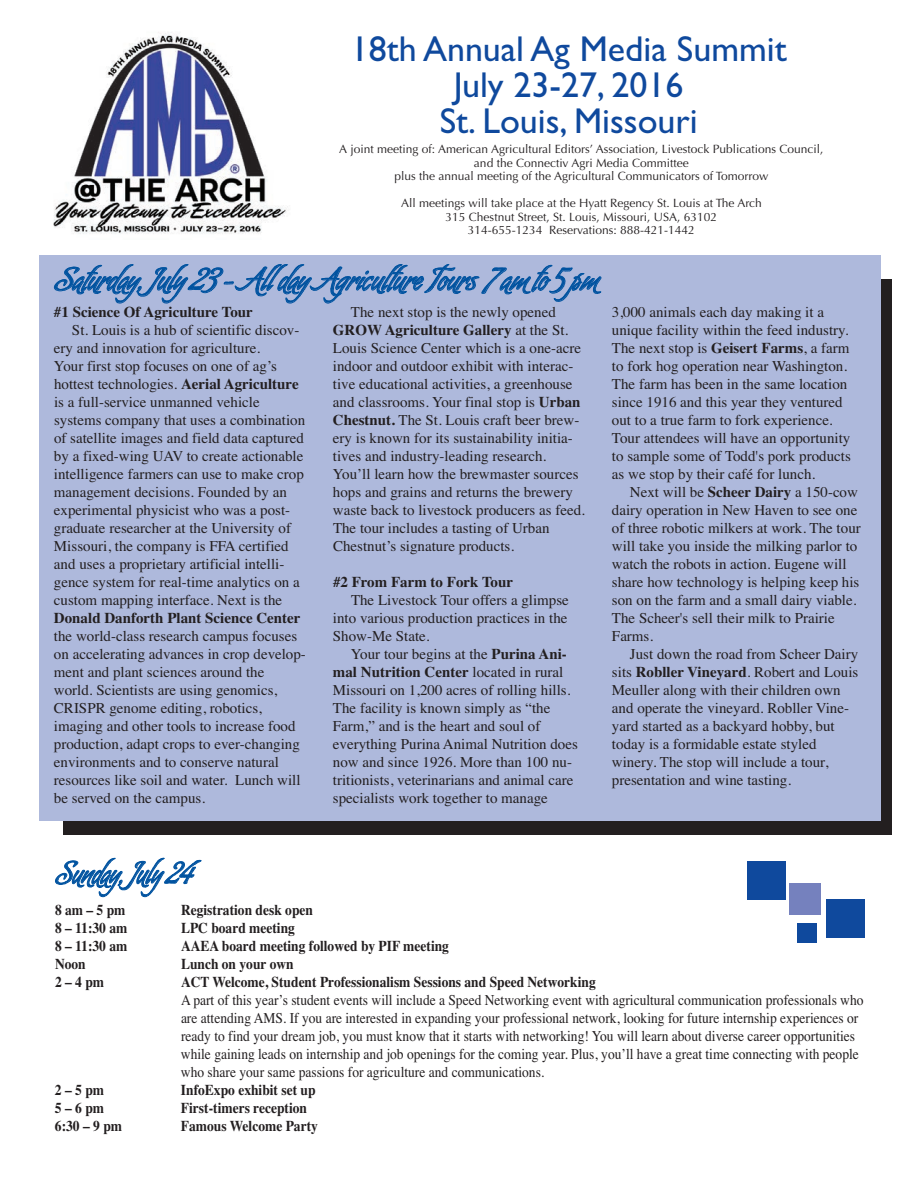
<style>
.page{position:relative;width:918px;height:1188px;background:#fff}
.page>*{position:absolute;margin:0;border:0;box-sizing:border-box;transform-origin:0 0}
.t1{font:36px/36px "Gill Sans";color:#0f499d;text-align:center}
.t2{font:27px "Almond Script";color:#0153a0}
.t3{font:27px "Almond Script";color:#0153a0;scale:.9 1}
.t4{font:15px/18px "Times";color:#231f20}
.t5{font:15px/18px "Times";color:#231f20;scale:.9 1}
.t6{font:700 15px "Times";color:#231f20;scale:.9 1}
.t7{font:700 15px "Times";color:#231f20}
.t8{font:12px/13.5px "Optima";color:#231f20;text-align:center}
.s1{font-weight:700}
</style>
<div class="page">
<div style="left:63px;top:280px;width:828px;height:555px;background:#231f20"></div>
<div style="left:39px;top:256px;width:842px;height:565px;background:#aeb9dc"></div>
<img style="left:53px;top:32px;width:235px;height:202px">
<svg style="left:55px;top:857px;width:147px;height:40px"></svg>
<svg style="left:54px;top:264px;width:548px;height:40px"></svg>
<div style="left:747px;top:861px;width:38px;height:38px;background:#0f499d"></div>
<div style="left:790px;top:883px;width:31px;height:32px;background:#7581be"></div>
<div style="left:826px;top:899px;width:38px;height:38px;background:#0f499d"></div>
<div style="left:797px;top:924px;width:19px;height:19px;background:#0f499d"></div>
<h1 class="t1" style="left:351px;top:30px;width:437px">18th Annual Ag Media Summit<br>July 23-27, 2016<br>St. Louis, Missouri</h1>
<p class="t8" style="left:339px;top:143px;width:486px">A joint meeting of: American Agricultural Editors’ Association, Livestock Publications Council, and the Connectiv Agri Media Committee<br>plus the annual meeting of the Agricultural Communicators of Tomorrow</p>
<p class="t8" style="left:401px;top:197px;width:362px">All meetings will take place at the Hyatt Regency St. Louis at The Arch<br>315 Chestnut Street, St. Louis, Missouri, USA, 63102<br>314-655-1234 Reservations: 888-421-1442</p>
<h2 class="t2" style="left:54px;top:264px;width:547px">Saturday, July23 - AlldayAgriculture Tours 7am to 5 pm</h2>
<p class="t7" style="left:54px;top:304px;width:200px">#1 Science Of Agriculture Tour</p>
<p class="t4" style="left:54px;top:321px;width:253px;text-indent:18px">St. Louis is a hub of scientific discov&shy;ery and innovation for agriculture.<br>Your first stop focuses on one of ag’s hottest technologies. <span class="s1">Aerial Agriculture </span>is a full-service unmanned vehicle systems company that uses a combination of satellite images and field data captured by a fixed-wing UAV to create actionable intelligence farmers can use to make crop management decisions. Founded by an experimental physicist who was a post&shy;graduate researcher at the University of Missouri, the company is FFA certified and uses a proprietary artificial intelli&shy;gence system for real-time analytics on a custom mapping interface. Next is the</p>
<p class="t7" style="left:54px;top:610px;width:248px">Donald Danforth Plant Science Center</p>
<p class="t4" style="left:54px;top:627px;width:254px">the world-class research campus focuses on accelerating advances in crop develop&shy;ment and plant sciences around the world. Scientists are using genomics, CRISPR genome editing, robotics, imaging and other tools to increase food production, adapt crops to ever-changing environments and to conserve natural resources like soil and water. Lunch will be served on the campus.</p>
<p class="t4" style="left:333px;top:303px;width:254px;text-indent:18px">The next stop is the newly opened <span class="s1">GROW Agriculture Gallery</span> at the St.<br>Louis Science Center which is a one-acre indoor and outdoor exhibit with interac&shy;tive educational activities, a greenhouse and classrooms. Your final stop is <span class="s1">Urban Chestnut.</span> The St. Louis craft beer brew&shy;ery is known for its sustainability initia&shy;tives and industry-leading research.<br>You’ll learn how the brewmaster sources hops and grains and returns the brewery waste back to livestock producers as feed.<br>The tour includes a tasting of Urban Chestnut’s signature products.</p>
<p class="t7" style="left:333px;top:574px;width:182px">#2 From Farm to Fork Tour</p>
<p class="t4" style="left:333px;top:591px;width:237px;text-align:justify;text-indent:18px">The Livestock Tour offers a glimpse into various production practices in the Show-Me State.</p>
<p class="t4" style="left:333px;top:645px;width:246px;text-indent:18px">Your tour begins at the <span class="s1">Purina Ani&shy;mal Nutrition Center</span> located in rural Missouri on 1,200 acres of rolling hills.<br>The facility is known simply as “the Farm,” and is the heart and soul of everything Purina Animal Nutrition does now and since 1926. More than 100 nu&shy;tritionists, veterinarians and animal care specialists work together to manage</p>
<p class="t4" style="left:612px;top:303px;width:240px">3,000 animals each day making it a unique facility within the feed industry.<br>The next stop is <span class="s1">Geisert Farms</span>, a farm to fork hog operation near Washington.<br>The farm has been in the same location since 1916 and this year they ventured out to a true farm to fork experience.<br>Tour attendees will have an opportunity to sample some of Todd's pork products as we stop by their café for lunch.</p>
<p class="t4" style="left:612px;top:483px;width:250px;text-indent:18px">Next will be <span class="s1">Scheer Dairy</span> a 150-cow dairy operation in New Haven to see one of three robotic milkers at work. The tour will take you inside the milking parlor to watch the robots in action. Eugene will share how technology is helping keep his son on the farm and a small dairy viable.<br>The Scheer's sell their milk to Prairie Farms.</p>
<p class="t4" style="left:612px;top:645px;width:248px;text-indent:18px">Just down the road from Scheer Dairy sits <span class="s1">Robller Vineyard</span>. Robert and Louis Meuller along with their children own and operate the vineyard. Robller Vine&shy;yard started as a backyard hobby, but today is a formidable estate styled winery. The stop will include a tour, presentation and wine tasting.</p>
<h2 class="t3" style="left:55px;top:858px;width:154px">Sunday, July 24</h2>
<p class="t6" style="left:55px;top:901px;width:80px">8 am – 5 pm</p>
<p class="t6" style="left:181px;top:901px;width:148px">Registration desk open</p>
<p class="t6" style="left:55px;top:919px;width:82px">8 – 11:30 am</p>
<p class="t6" style="left:181px;top:919px;width:128px">LPC board meeting</p>
<p class="t6" style="left:55px;top:937px;width:82px">8 – 11:30 am</p>
<p class="t6" style="left:181px;top:937px;width:299px">AAEA board meeting followed by PIF meeting</p>
<p class="t6" style="left:55px;top:955px;width:36px">Noon</p>
<p class="t6" style="left:181px;top:955px;width:127px">Lunch on your own</p>
<p class="t6" style="left:55px;top:973px;width:56px">2 – 4 pm</p>
<p class="t6" style="left:181px;top:973px;width:462px">ACT Welcome, Student Professionalism Sessions and Speed Networking</p>
<p class="t5" style="left:181px;top:991px;width:760px">A part of this year’s student events will include a Speed Networking event with agricultural communication professionals who are attending AMS. If you are interested in expanding your professional network, looking for future internship experiences or ready to find your dream job, you must know that it starts with networking! You will learn about diverse career opportunities while gaining leads on internship and job openings for the coming year. Plus, you’ll have a great time connecting with people who share your same passions for agriculture and communications.</p>
<p class="t6" style="left:55px;top:1081px;width:56px">2 – 5 pm</p>
<p class="t6" style="left:181px;top:1081px;width:151px">InfoExpo exhibit set up</p>
<p class="t6" style="left:55px;top:1099px;width:56px">5 – 6 pm</p>
<p class="t6" style="left:181px;top:1099px;width:142px">First-timers reception</p>
<p class="t6" style="left:55px;top:1117px;width:76px">6:30 – 9 pm</p>
<p class="t6" style="left:181px;top:1117px;width:154px">Famous Welcome Party</p>
</div>
